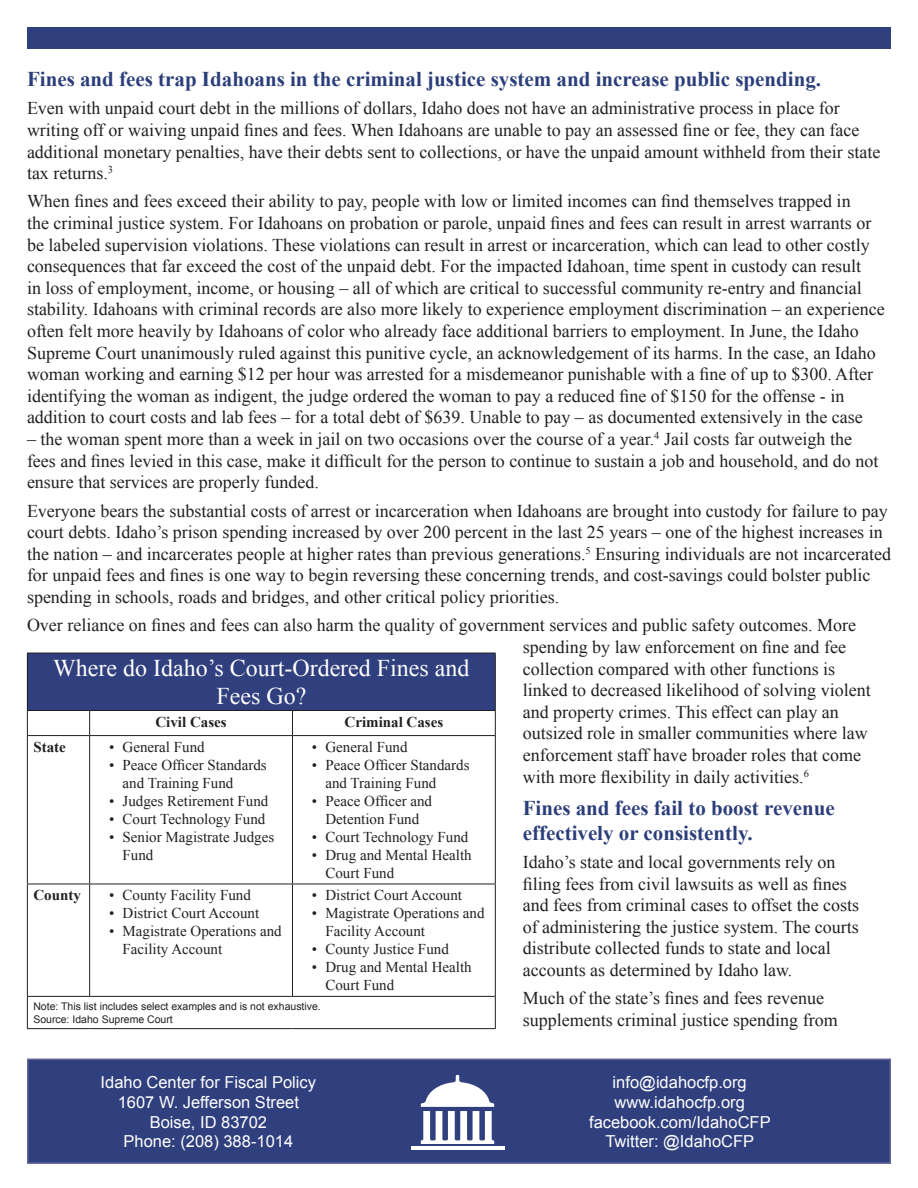
<style>
.page{position:relative;width:918px;height:1188px;background:#fff}
.page>*{position:absolute;margin:0;border:0;box-sizing:border-box;transform-origin:0 0}
.t1{font:24px/28.8px "Times New Roman";color:#fff;text-align:center}
.Main_Text{font:700 21px/25.2px "Times New Roman";color:#2b3e7a}
.Main_Text-2{font:18px/21.6px "Times New Roman";color:#231f20}
.t2{font:16.5px/19.8px "Arial";color:#fff;text-align:center}
.t3{font:15px/18px "Times New Roman";color:#231f20}
.t4{font:700 15px "Times New Roman";color:#231f20}
.t5{font:10.5px "Arial";color:#231f20}
</style>
<div class="page">
<div style="left:27px;top:27px;width:864px;height:22px;background:#303f7d"></div>
<div style="left:27px;top:1059px;width:864px;height:105px;background:#303f7d;border:2px solid #626699"></div>
<hr style="left:411px;top:1146px;width:93px;height:4px;background:#fff">
<svg style="left:421px;top:1075px;width:73px;height:69px"></svg>
<div style="left:27px;top:653px;width:468px;height:57px;background:#303f7d"></div>
<hr style="left:27px;top:653px;width:63px;height:1px;background:#231f20">
<hr style="left:27px;top:653px;width:1px;height:57px;background:#231f20">
<hr style="left:90px;top:653px;width:202px;height:1px;background:#231f20">
<hr style="left:292px;top:653px;width:204px;height:1px;background:#231f20">
<hr style="left:495px;top:653px;width:1px;height:57px;background:#231f20">
<hr style="left:27px;top:710px;width:63px;height:1px;background:#231f20">
<hr style="left:90px;top:710px;width:202px;height:1px;background:#231f20">
<hr style="left:292px;top:710px;width:204px;height:1px;background:#231f20">
<hr style="left:27px;top:996px;width:63px;height:1px;background:#231f20">
<hr style="left:27px;top:997px;width:1px;height:31px;background:#231f20">
<hr style="left:90px;top:996px;width:202px;height:1px;background:#231f20">
<hr style="left:292px;top:996px;width:204px;height:1px;background:#231f20">
<hr style="left:495px;top:997px;width:1px;height:31px;background:#231f20">
<hr style="left:27px;top:1028px;width:63px;height:1px;background:#231f20">
<hr style="left:90px;top:1028px;width:202px;height:1px;background:#231f20">
<hr style="left:292px;top:1028px;width:204px;height:1px;background:#231f20">
<svg style="left:27px;top:711px;width:1px;height:24px"></svg>
<svg style="left:89px;top:711px;width:1px;height:24px"></svg>
<svg style="left:292px;top:711px;width:1px;height:24px"></svg>
<svg style="left:495px;top:711px;width:1px;height:24px"></svg>
<hr style="left:27px;top:735px;width:63px;height:1px;background:#231f20">
<hr style="left:27px;top:736px;width:1px;height:148px;background:#231f20">
<hr style="left:90px;top:735px;width:202px;height:1px;background:#231f20">
<hr style="left:89px;top:736px;width:1px;height:148px;background:#231f20">
<hr style="left:292px;top:735px;width:204px;height:1px;background:#231f20">
<hr style="left:292px;top:736px;width:1px;height:148px;background:#231f20">
<hr style="left:495px;top:736px;width:1px;height:148px;background:#231f20">
<hr style="left:27px;top:884px;width:63px;height:1px;background:#231f20">
<hr style="left:27px;top:884px;width:1px;height:112px;background:#231f20">
<hr style="left:90px;top:884px;width:202px;height:1px;background:#231f20">
<hr style="left:89px;top:884px;width:1px;height:112px;background:#231f20">
<hr style="left:292px;top:884px;width:204px;height:1px;background:#231f20">
<hr style="left:292px;top:884px;width:1px;height:112px;background:#231f20">
<hr style="left:495px;top:884px;width:1px;height:112px;background:#231f20">
<p class="Main_Text" style="left:27px;top:66px;width:796px">Fines and fees trap Idahoans in the criminal justice system and increase public spending.</p>
<p class="Main_Text-2" style="left:27px;top:97px;width:855px">Even with unpaid court debt in the millions of dollars, Idaho does not have an administrative process in place for writing off or waiving unpaid fines and fees. When Idahoans are unable to pay an assessed fine or fee, they can face additional monetary penalties, have their debts sent to collections, or have the unpaid amount withheld from their state tax returns.<sup>3</sup></p>
<p class="Main_Text-2" style="left:27px;top:190px;width:859px">When fines and fees exceed their ability to pay, people with low or limited incomes can find themselves trapped in<br>the criminal justice system. For Idahoans on probation or parole, unpaid fines and fees can result in arrest warrants or be labeled supervision violations. These violations can result in arrest or incarceration, which can lead to other costly consequences that far exceed the cost of the unpaid debt. For the impacted Idahoan, time spent in custody can result<br>in loss of employment, income, or housing – all of which are critical to successful community re-entry and financial stability. Idahoans with criminal records are also more likely to experience employment discrimination – an experience often felt more heavily by Idahoans of color who already face additional barriers to employment. In June, the Idaho Supreme Court unanimously ruled against this punitive cycle, an acknowledgement of its harms. In the case, an Idaho woman working and earning $12 per hour was arrested for a misdemeanor punishable with a fine of up to $300. After identifying the woman as indigent, the judge ordered the woman to pay a reduced fine of $150 for the offense - in addition to court costs and lab fees – for a total debt of $639. Unable to pay – as documented extensively in the case</p>
<p class="Main_Text-2" style="left:27px;top:428px;width:853px">– the woman spent more than a week in jail on two occasions over the course of a year.<sup>4</sup> Jail costs far outweigh the fees and fines levied in this case, make it difficult for the person to continue to sustain a job and household, and do not ensure that services are properly funded.</p>
<p class="Main_Text-2" style="left:27px;top:500px;width:866px">Everyone bears the substantial costs of arrest or incarceration when Idahoans are brought into custody for failure to pay court debts. Idaho’s prison spending increased by over 200 percent in the last 25 years – one of the highest increases in the nation – and incarcerates people at higher rates than previous generations.<sup>5</sup> Ensuring individuals are not incarcerated for unpaid fees and fines is one way to begin reversing these concerning trends, and cost-savings could bolster public spending in schools, roads and bridges, and other critical policy priorities.</p>
<p class="Main_Text-2" style="left:523px;top:614px;width:349px;text-indent:-496px">Over reliance on fines and fees can also harm the quality of government services and public safety outcomes. More spending by law enforcement on fine and fee collection compared with other functions is linked to decreased likelihood of solving violent and property crimes. This effect can play an outsized role in smaller communities where law enforcement staff have broader roles that come with more flexibility in daily activities.<sup>6</sup></p>
<p class="Main_Text" style="left:523px;top:794px;width:314px">Fines and fees fail to boost revenue effectively or consistently.</p>
<p class="Main_Text-2" style="left:523px;top:851px;width:338px">Idaho’s state and local governments rely on filing fees from civil lawsuits as well as fines and fees from criminal cases to offset the costs of administering the justice system. The courts distribute collected funds to state and local accounts as determined by Idaho law.</p>
<p class="Main_Text-2" style="left:523px;top:987px;width:316px">Much of the state’s fines and fees revenue supplements criminal justice spending from</p>
<p class="t1" style="left:53px;top:653px;width:418px">Where do Idaho’s Court-Ordered Fines and<br>Fees Go?</p>
<p class="t4" style="left:155px;top:711px;width:73px">Civil Cases</p>
<p class="t4" style="left:345px;top:711px;width:100px">Criminal Cases</p>
<p class="t4" style="left:33px;top:736px;width:34px">State</p>
<p class="t3" style="left:109px;top:738px;width:97px">• General Fund</p>
<p class="t3" style="left:123px;top:756px;width:146px;text-indent:-14px">• Peace Officer Standards and Training Fund</p>
<p class="t3" style="left:109px;top:792px;width:161px">• Judges Retirement Fund</p>
<p class="t3" style="left:109px;top:810px;width:158px">• Court Technology Fund</p>
<p class="t3" style="left:123px;top:828px;width:153px;text-indent:-14px">• Senior Magistrate Judges<br>Fund</p>
<p class="t3" style="left:312px;top:738px;width:97px">• General Fund</p>
<p class="t3" style="left:325px;top:756px;width:146px;text-indent:-14px">• Peace Officer Standards and Training Fund</p>
<p class="t3" style="left:312px;top:792px;width:122px;text-align:center">• Peace Officer and<br>Detention Fund</p>
<p class="t3" style="left:312px;top:828px;width:158px">• Court Technology Fund</p>
<p class="t3" style="left:325px;top:846px;width:148px;text-indent:-14px">• Drug and Mental Health<br>Court Fund</p>
<p class="t3" style="left:312px;top:886px;width:152px">• District Court Account</p>
<p class="t3" style="left:325px;top:904px;width:161px;text-indent:-14px">• Magistrate Operations and<br>Facility Account</p>
<p class="t3" style="left:312px;top:940px;width:138px">• County Justice Fund</p>
<p class="t3" style="left:325px;top:958px;width:148px;text-indent:-14px">• Drug and Mental Health<br>Court Fund</p>
<p class="t5" style="left:33px;top:999px;width:289px">Note: This list includes select examples and is not exhaustive.</p>
<p class="t5" style="left:33px;top:1012px;width:141px">Source: Idaho Supreme Court</p>
<p class="t4" style="left:33px;top:885px;width:49px">County</p>
<p class="t3" style="left:109px;top:886px;width:143px">• County Facility Fund</p>
<p class="t3" style="left:109px;top:904px;width:152px">• District Court Account</p>
<p class="t3" style="left:123px;top:922px;width:161px;text-indent:-14px">• Magistrate Operations and<br>Facility Account</p>
<p class="t2" style="left:101px;top:1072px;width:217px">Idaho Center for Fiscal Policy<br>1607 W. Jefferson Street<br>Boise, ID 83702<br>Phone: (208) 388-1014</p>
<p class="t2" style="left:589px;top:1072px;width:183px">info@idahocfp.org www.idahocfp.org facebook.com/IdahoCFP<br>Twitter: @IdahoCFP</p>
</div>
